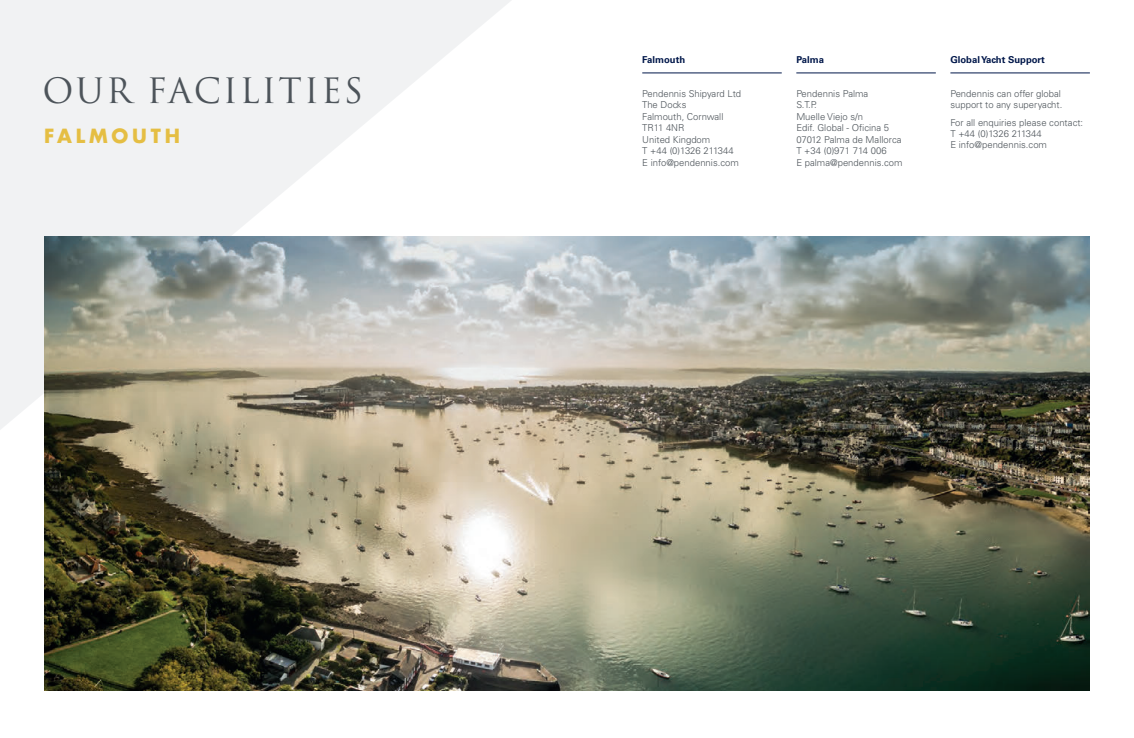
<style>
.page{position:relative;width:1134px;height:738px;background:#fff}
.page>*{position:absolute;margin:0;border:0;box-sizing:border-box;transform-origin:0 0}
.t1{font:34px "Trajan Pro 3";letter-spacing:.06em;color:#4d545a}
.t2{font:700 19px "Futura Std";letter-spacing:.2em;color:#e5be43}
.t3{font:300 9.5px/11.4px "Univers LT Std";color:#4d545a}
.t4{font:700 9.5px "Univers LT Std";color:#00174a}
</style>
<div class="page">
<svg style="left:0;top:0;width:511px;height:430px;fill:#f1f2f3"></svg>
<hr style="left:642px;top:73px;width:140px;height:1px;background:#00174a">
<hr style="left:796px;top:73px;width:140px;height:1px;background:#00174a">
<hr style="left:950px;top:73px;width:140px;height:1px;background:#00174a">
<img style="left:44px;top:236px;width:1046px;height:454px">
<h1 class="t1" style="left:42px;top:68px;width:322px">OUR FACILITIES</h1>
<h2 class="t2" style="left:44px;top:123px;width:137px">FALMOUTH</h2>
<p class="t4" style="left:642px;top:54px;width:44px">Falmouth</p>
<p class="t3" style="left:642px;top:88px;width:100px">Pendennis Shipyard Ltd<br>The Docks<br>Falmouth, Cornwall<br>TR11 4NR<br>United Kingdom<br>T +44 (0)1326 211344<br>E info@pendennis.com</p>
<p class="t4" style="left:796px;top:54px;width:29px">Palma</p>
<p class="t3" style="left:796px;top:88px;width:108px">Pendennis Palma<br>S.T.P.<br>Muelle Viejo s/n<br>Edif. Global - Oficina 5<br>07012 Palma de Mallorca<br>T +34 (0)971 714 006<br>E palma@pendennis.com</p>
<p class="t4" style="left:950px;top:54px;width:96px">Global Yacht Support</p>
<p class="t3" style="left:950px;top:88px;width:113px">Pendennis can offer global support to any superyacht.</p>
<p class="t3" style="left:950px;top:116px;width:134px">For all enquiries please contact:<br>T +44 (0)1326 211344<br>E info@pendennis.com</p>
</div>
